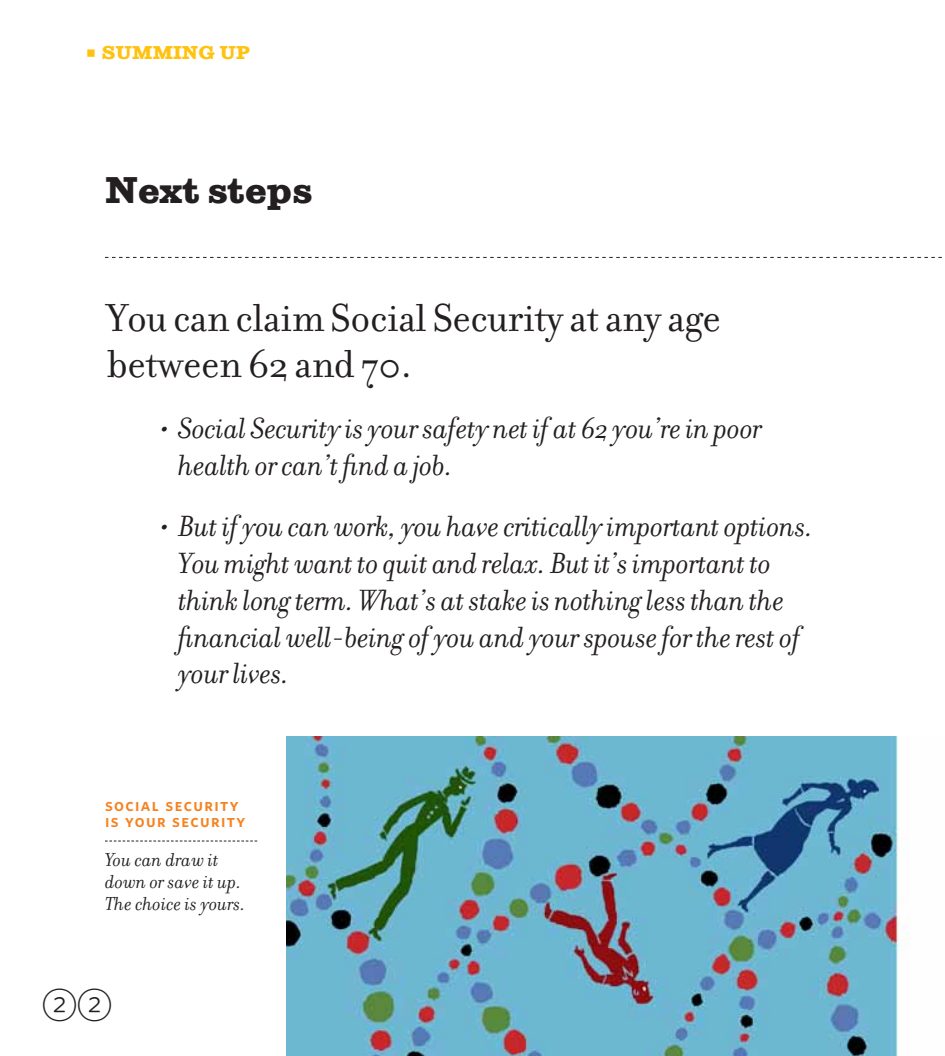
<style>
.page{position:relative;width:945px;height:1056px;background:#fff}
.page>*{position:absolute;margin:0;border:0;box-sizing:border-box;transform-origin:0 0}
.t1{font:42px/45.5px "Filosofia OT";letter-spacing:-.01em;color:#231f20}
.t2{font:800 35px "Sutro";color:#231f20}
.t3{font:35px "Whitney Index White Rd Lt";color:#231f20}
.t4{font:italic 31.5px/36.8px "Filosofia OT";letter-spacing:-.01em;color:#231f20}
.t5{font:italic 20.3px/21.9px "Filosofia OT";color:#231f20}
.t6{font:600 17.5px/15.8px "Whitney";letter-spacing:.08em;color:#f58220}
.t7{font:800 17.5px "Sutro";color:#ffc20e}
</style>
<div class="page">
<svg style="left:105px;top:257px;width:837px;height:1px"></svg>
<svg style="left:105px;top:840px;width:152px;height:1px"></svg>
<img style="left:286px;top:736px;width:623px;height:319px">
<p class="t7" style="left:102px;top:42px;width:149px">SUMMING UP</p>
<p class="t2" style="left:105px;top:169px;width:210px">NEXT STEPS</p>
<h1 class="t1" style="left:107px;top:296px;width:615px">You can claim Social Security at any age between 62 and 70.</h1>
<p class="t4" style="left:178px;top:410px;width:585px;text-indent:-19px">• Social Security is your safety net if at 62 you’re in poor health or can’t find a job.</p>
<p class="t4" style="left:178px;top:508px;width:637px;text-indent:-19px">• But if you can work, you have critically important options.<br>You might want to quit and relax. But it’s important to think long term. What’s at stake is nothing less than the financial well-being of you and your spouse for the rest of your lives.</p>
<p class="t6" style="left:105px;top:796px;width:142px">Social Security is your security</p>
<p class="t5" style="left:105px;top:848px;width:142px">You can draw it down or save it up.<br>The choice is yours.</p>
<p class="t3" style="left:42px;top:988px;width:71px">22</p>
</div>
